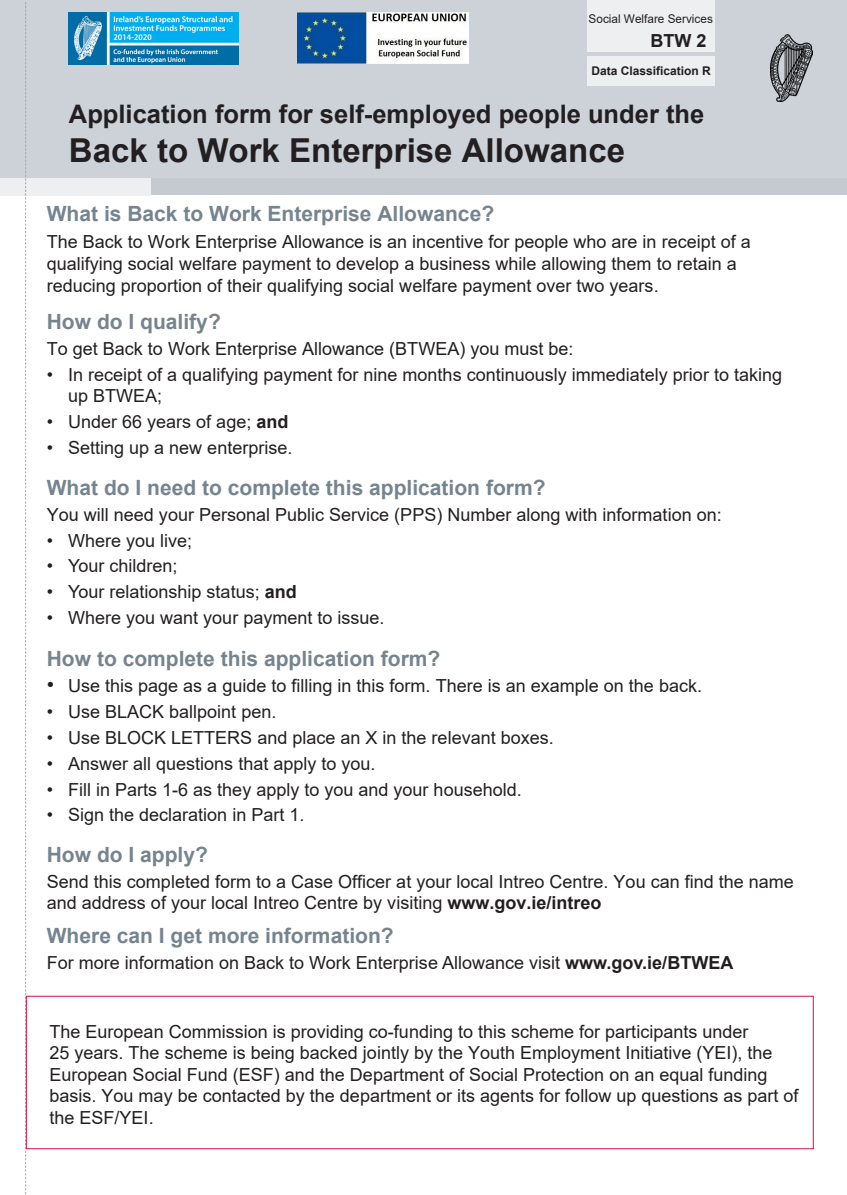
<style>
.page{position:relative;width:847px;height:1195px;background:#fff}
.page>*{position:absolute;margin:0;border:0;box-sizing:border-box;transform-origin:0 0}
.t1{font:700 33px "Arial";color:#231f20}
.t2{font:700 25.5px "Arial";color:#231f20}
.Intro__5-5{font:700 21px "Arial";color:#76848f}
.Intro__5-5-2{font:18px/21.6px "Arial";color:#231f20}
.t3{font:700 18px "Arial";color:#231f20}
.Baby_Heads{font:12px "Arial";color:#231f20}
.t4{font:700 12px "Arial";color:#231f20}
.s1{font-weight:700}
.s2{font-size:21px}
</style>
<div class="page">
<div style="left:0;top:0;width:846px;height:179px;background:#ccd2d7"></div>
<div style="left:137px;top:178px;width:709px;height:17px;background:#c5cad1"></div>
<div style="left:0;top:178px;width:151px;height:17px;background:#edeff1"></div>
<img style="left:770px;top:34px;width:42px;height:68px">
<svg style="left:25px;top:2px;width:1px;height:1193px"></svg>
<img style="left:298px;top:13px;width:170px;height:51px">
<img style="left:68px;top:12px;width:170px;height:53px">
<div style="left:587px;top:0;width:127px;height:51px;background:#edeff1"></div>
<div style="left:587px;top:56px;width:127px;height:30px;background:#edeff1"></div>
<div style="left:26px;top:996px;width:787px;height:153px;border:1px solid #d11048"></div>
<p class="Baby_Heads" style="left:588px;top:11px;width:126px">Social Welfare Services</p>
<p class="t3" style="left:650px;top:28px;width:57px">BTW 2</p>
<p class="t4" style="left:591px;top:62px;width:121px">Data Classification R</p>
<p class="t2" style="left:69px;top:96px;width:636px">Application form for self-employed people under the</p>
<p class="t1" style="left:69px;top:127px;width:557px">Back to Work Enterprise Allowance</p>
<p class="Intro__5-5" style="left:47px;top:199px;width:448px">What is Back to Work Enterprise Allowance?</p>
<p class="Intro__5-5-2" style="left:47px;top:231px;width:705px">The Back to Work Enterprise Allowance is an incentive for people who are in receipt of a qualifying social welfare payment to develop a business while allowing them to retain a reducing proportion of their qualifying social welfare payment over two years.</p>
<p class="Intro__5-5" style="left:47px;top:307px;width:175px">How do I qualify?</p>
<p class="Intro__5-5-2" style="left:47px;top:337px;width:528px">To get Back to Work Enterprise Allowance (BTWEA) you must be:</p>
<p class="Intro__5-5-2" style="left:68px;top:363px;width:715px;text-indent:-21px">• In receipt of a qualifying payment for nine months continuously immediately prior to taking up BTWEA;</p>
<p class="Intro__5-5-2" style="left:47px;top:411px;width:243px">• Under 66 years of age; <span class="s1">and</span></p>
<p class="Intro__5-5-2" style="left:47px;top:437px;width:247px">• Setting up a new enterprise.</p>
<p class="Intro__5-5" style="left:47px;top:473px;width:500px">What do I need to complete this application form?</p>
<p class="Intro__5-5-2" style="left:47px;top:503px;width:676px">You will need your Personal Public Service (PPS) Number along with information on:</p>
<p class="Intro__5-5-2" style="left:47px;top:529px;width:147px">• Where you live;</p>
<p class="Intro__5-5-2" style="left:47px;top:555px;width:132px">• Your children;</p>
<p class="Intro__5-5-2" style="left:47px;top:581px;width:251px">• Your relationship status; <span class="s1">and</span></p>
<p class="Intro__5-5-2" style="left:47px;top:607px;width:339px">• Where you want your payment to issue.</p>
<p class="Intro__5-5" style="left:47px;top:644px;width:395px">How to complete this application form?</p>
<p class="Intro__5-5-2" style="left:47px;top:675px;width:656px"><span class="s2">•</span> Use this page as a guide to filling in this form. There is an example on the back.</p>
<p class="Intro__5-5-2" style="left:47px;top:701px;width:231px">• Use BLACK ballpoint pen.</p>
<p class="Intro__5-5-2" style="left:47px;top:727px;width:508px">• Use BLOCK LETTERS and place an X in the relevant boxes.</p>
<p class="Intro__5-5-2" style="left:47px;top:752px;width:330px">• Answer all questions that apply to you.</p>
<p class="Intro__5-5-2" style="left:47px;top:778px;width:476px">• Fill in Parts 1-6 as they apply to you and your household.</p>
<p class="Intro__5-5-2" style="left:47px;top:804px;width:259px">• Sign the declaration in Part 1.</p>
<p class="Intro__5-5" style="left:47px;top:839px;width:163px">How do I apply?</p>
<p class="Intro__5-5-2" style="left:47px;top:870px;width:748px">Send this completed form to a Case Officer at your local Intreo Centre. You can find the name and address of your local Intreo Centre by visiting <span class="s1">www.gov.ie/intreo</span></p>
<p class="Intro__5-5" style="left:47px;top:920px;width:348px">Where can I get more information?</p>
<p class="Intro__5-5-2" style="left:47px;top:951px;width:687px">For more information on Back to Work Enterprise Allowance visit <span class="s1">www.gov.ie/BTWEA</span></p>
<p class="Intro__5-5-2" style="left:49px;top:1020px;width:750px">The European Commission is providing co-funding to this scheme for participants under<br>25 years. The scheme is being backed jointly by the Youth Employment Initiative (YEI), the European Social Fund (ESF) and the Department of Social Protection on an equal funding basis. You may be contacted by the department or its agents for follow up questions as part of the ESF/YEI.</p>
</div>
